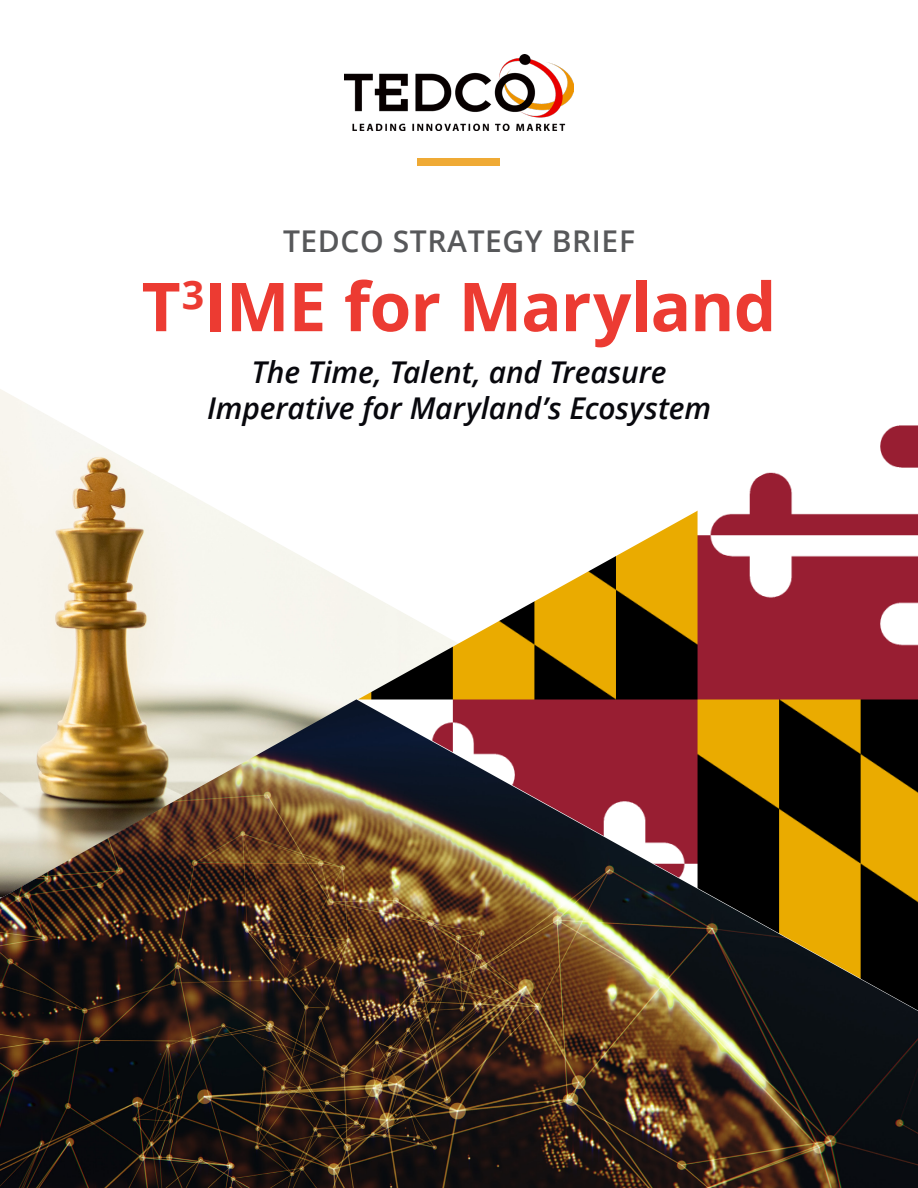
<style>
.page{position:relative;width:918px;height:1188px;background:#fff}
.page>*{position:absolute;margin:0;border:0;box-sizing:border-box;transform-origin:0 0}
.t1{font:700 67.5px "Open Sans";letter-spacing:-.015em;color:#ec3b32}
.t2{font:italic 600 30px/36px "Open Sans";letter-spacing:-.005em;color:#08080d;text-align:center}
.t3{font:600 30px "Open Sans";letter-spacing:.02em;color:#57585a}
</style>
<div class="page">
<img style="left:344px;top:54px;width:230px;height:77px">
<img style="left:0;top:389px;width:358px;height:310px">
<img style="left:358px;top:425px;width:560px;height:274px">
<img style="left:0;top:699px;width:918px;height:489px">
<div style="left:418px;top:158px;width:82px;height:7px;background:#efaa35"></div>
<p class="t3" style="left:283px;top:221px;width:353px">TEDCO STRATEGY BRIEF</p>
<p class="t1" style="left:142px;top:259px;width:636px">T<sup>3</sup>IME for Maryland</p>
<p class="t2" style="left:207px;top:354px;width:505px">The Time, Talent, and Treasure<br>Imperative for Maryland’s Ecosystem</p>
</div>
